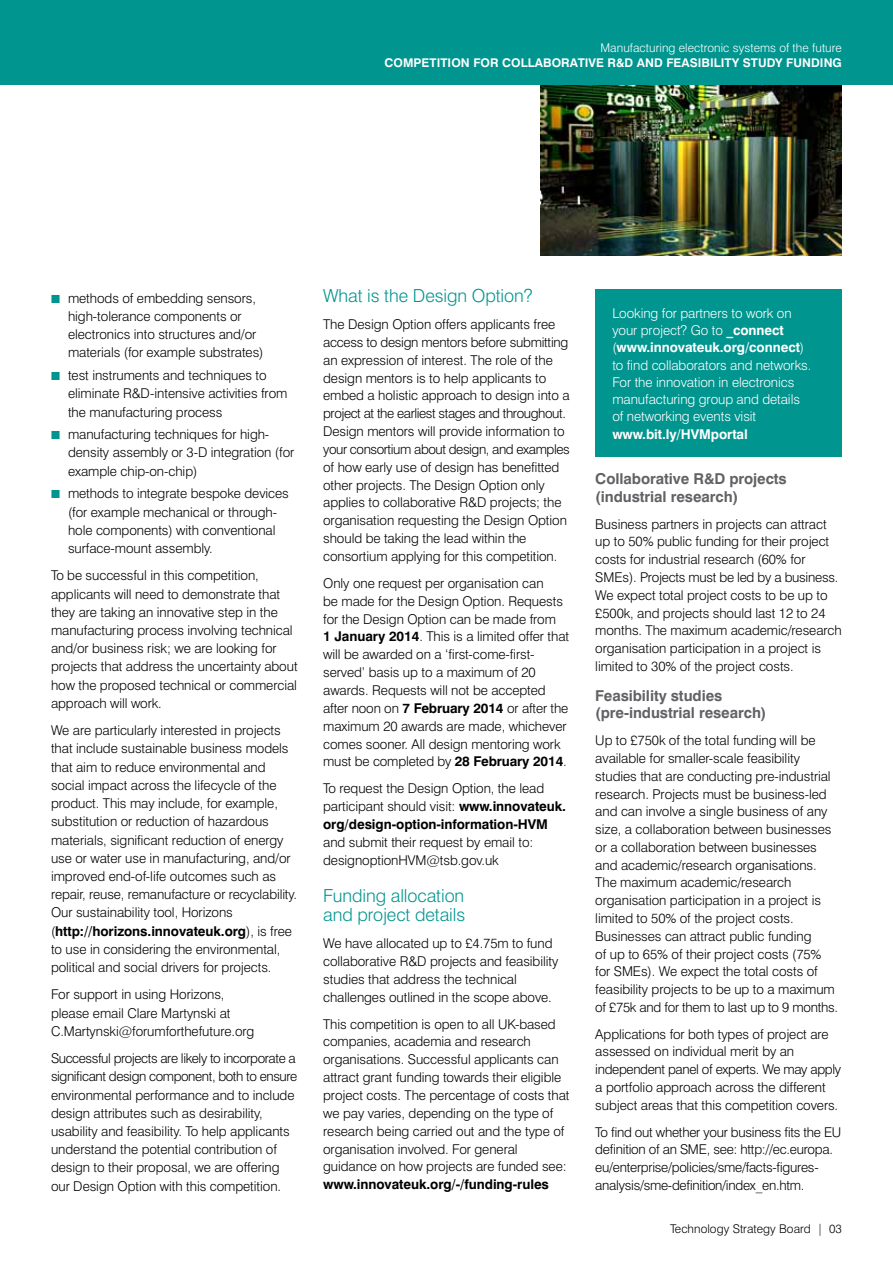
<style>
.page{position:relative;width:893px;height:1263px;background:#fff}
.page>*{position:absolute;margin:0;border:0;box-sizing:border-box;transform-origin:0 0}
.t1{font:300 18px/19.5px "Swiss 721 BT";letter-spacing:-.005em;color:#00958f}
.t2{font:700 15px/17.9px "Swiss 721 BT";letter-spacing:-.005em;color:#636165}
.t3{font:300 13.5px/17.9px "Swiss 721 BT";letter-spacing:-.005em;color:#000}
.t4{font:300 13.5px/17.2px "Swiss 721 BT";letter-spacing:-.005em;color:#fff}
.t5{font:700 13.5px "Swiss 721 BT";letter-spacing:-.005em;color:#000}
.t6{font:700 13.5px "Swiss 721 BT";letter-spacing:-.005em;color:#fff}
.t7{font:700 12px "Swiss 721 BT";letter-spacing:.005em;color:#fff}
.t8{font:300 12px "Swiss 721 BT";letter-spacing:.005em;color:#fff}
.t9{font:300 12px "Swiss 721 BT";letter-spacing:.005em;color:#000}
.s1{font-family:"European Pi Three";font-weight:400;color:#00958f}
.s2{font-weight:700}
</style>
<div class="page">
<div style="left:0;top:0;width:893px;height:85px;background:#00958f"></div>
<img style="left:540px;top:85px;width:302px;height:170px">
<div style="left:595px;top:289px;width:247px;height:167px;background:#00958f"></div>
<p class="t8" style="left:600px;top:41px;width:243px">Manufacturing electronic systems of the future</p>
<p class="t7" style="left:384px;top:55px;width:459px">COMPETITION FOR COLLABORATIVE R&amp;D AND FEASIBILITY STUDY FUNDING</p>
<p class="t3" style="left:68px;top:289px;width:197px;line-height:18.3px;text-indent:-17px"><span class="s1">K</span> methods of embedding sensors, high-tolerance components or electronics into structures and/or materials (for example substrates)</p>
<p class="t3" style="left:68px;top:366px;width:221px;text-indent:-17px"><span class="s1">K</span> test instruments and techniques to eliminate R&amp;D-intensive activities from the manufacturing process</p>
<p class="t3" style="left:68px;top:425px;width:228px;text-indent:-17px"><span class="s1">K</span> manufacturing techniques for high&shy;density assembly or 3-D integration (for example chip-on-chip)</p>
<p class="t3" style="left:68px;top:484px;width:222px;line-height:18.3px;text-indent:-17px"><span class="s1">K</span> methods to integrate bespoke devices (for example mechanical or through&shy;hole components) with conventional surface-mount assembly.</p>
<p class="t3" style="left:51px;top:566px;width:248px;line-height:18.3px">To be successful in this competition, applicants will need to demonstrate that they are taking an innovative step in the manufacturing process involving technical and/or business risk; we are looking for projects that address the uncertainty about how the proposed technical or commercial approach will work.</p>
<p class="t3" style="left:51px;top:721px;width:248px">We are particularly interested in projects that include sustainable business models that aim to reduce environmental and social impact across the lifecycle of the product. This may include, for example, substitution or reduction of hazardous materials, significant reduction of energy use or water use in manufacturing, and/or improved end-of-life outcomes such as repair, reuse, remanufacture or recyclability.<br>Our sustainability tool, Horizons (<span class="s2">http://horizons.innovateuk.org</span>), is free to use in considering the environmental, political and social drivers for projects.</p>
<p class="t3" style="left:51px;top:985px;width:205px">For support in using Horizons, please email Clare Martynski at<br>C.Martynski@forumforthefuture.org</p>
<p class="t3" style="left:51px;top:1049px;width:248px">Successful projects are likely to incorporate a significant design component, both to ensure environmental performance and to include design attributes such as desirability, usability and feasibility. To help applicants understand the potential contribution of design to their proposal, we are offering our Design Option with this competition.</p>
<h1 class="t1" style="left:323px;top:286px;width:211px">What is the Design Option?</h1>
<p class="t3" style="left:323px;top:315px;width:248px">The Design Option offers applicants free access to design mentors before submitting an expression of interest. The role of the design mentors is to help applicants to embed a holistic approach to design into a project at the earliest stages and throughout.<br>Design mentors will provide information to your consortium about design, and examples of how early use of design has benefitted other projects. The Design Option only applies to collaborative R&amp;D projects; the organisation requesting the Design Option should be taking the lead within the consortium applying for this competition.</p>
<p class="t3" style="left:323px;top:574px;width:248px">Only one request per organisation can<br>be made for the Design Option. Requests for the Design Option can be made from<br><span class="s2">1 January 2014</span>. This is a limited offer that will be awarded on a ‘first-come-first&shy;served’ basis up to a maximum of 20 awards. Requests will not be accepted after noon on <span class="s2">7 February 2014</span> or after the maximum 20 awards are made, whichever comes sooner. All design mentoring work must be completed by <span class="s2">28 February 2014</span>.</p>
<p class="t3" style="left:323px;top:779px;width:244px">To request the Design Option, the lead participant should visit: <span class="s2">www.innovateuk. org/design-option-information-HVM</span></p>
<p class="t3" style="left:323px;top:833px;width:212px">and submit their request by email to: designoptionHVM@tsb.gov.uk</p>
<h1 class="t1" style="left:323px;top:885px;width:144px">Funding allocation and project details</h1>
<p class="t3" style="left:323px;top:934px;width:237px">We have allocated up to £4.75m to fund collaborative R&amp;D projects and feasibility studies that address the technical challenges outlined in the scope above.</p>
<p class="t3" style="left:323px;top:1015px;width:248px">This competition is open to all UK-based companies, academia and research organisations. Successful applicants can attract grant funding towards their eligible project costs. The percentage of costs that we pay varies, depending on the type of research being carried out and the type of organisation involved. For general guidance on how projects are funded see:</p>
<p class="t5" style="left:323px;top:1176px;width:227px">www.innovateuk.org/-/funding-rules</p>
<p class="t4" style="left:612px;top:304px;width:200px">Looking for partners to work on your project? Go to <span class="s2">_connect </span>(<span class="s2">www.innovateuk.org/connect</span>) to find collaborators and networks.<br>For the innovation in electronics manufacturing group and details of networking events visit</p>
<p class="t6" style="left:612px;top:425px;width:137px">www.bit.ly/HVMportal</p>
<p class="t2" style="left:595px;top:470px;width:193px">Collaborative R&amp;D projects (industrial research)</p>
<p class="t3" style="left:595px;top:515px;width:248px">Business partners in projects can attract up to 50% public funding for their project costs for industrial research (60% for SMEs). Projects must be led by a business.<br>We expect total project costs to be up to £500k, and projects should last 12 to 24 months. The maximum academic/research organisation participation in a project is limited to 30% of the project costs.</p>
<p class="t2" style="left:595px;top:686px;width:173px">Feasibility studies (pre-industrial research)</p>
<p class="t3" style="left:595px;top:731px;width:244px">Up to £750k of the total funding will be available for smaller-scale feasibility studies that are conducting pre-industrial research. Projects must be business-led and can involve a single business of any size, a collaboration between businesses or a collaboration between businesses and academic/research organisations.<br>The maximum academic/research organisation participation in a project is limited to 50% of the project costs.<br>Businesses can attract public funding<br>of up to 65% of their project costs (75% for SMEs). We expect the total costs of feasibility projects to be up to a maximum of £75k and for them to last up to 9 months.</p>
<p class="t3" style="left:595px;top:1025px;width:247px">Applications for both types of project are assessed on individual merit by an independent panel of experts. We may apply a portfolio approach across the different subject areas that this competition covers.</p>
<p class="t3" style="left:595px;top:1123px;width:248px">To find out whether your business fits the EU definition of an SME, see: http://ec.europa. eu/enterprise/policies/sme/facts-figures&shy;analysis/sme-definition/index_en.htm.</p>
<p class="t9" style="left:670px;top:1222px;width:173px">Technology Strategy Board | 03</p>
</div>
